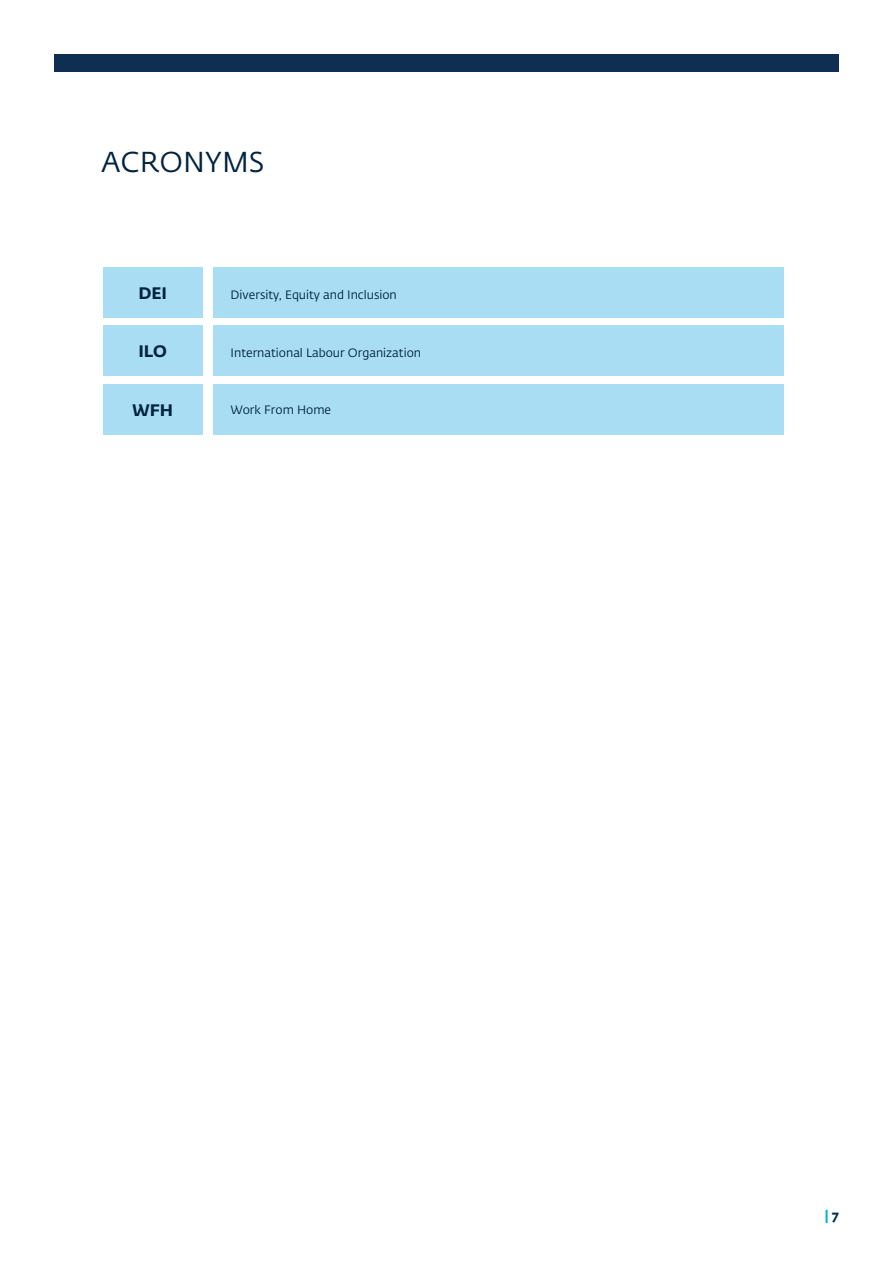
<style>
.page{position:relative;width:893px;height:1263px;background:#fff}
.page>*{position:absolute;margin:0;border:0;box-sizing:border-box;transform-origin:0 0}
.t1{font:28.5px "Fedra Sans Std";color:#002340}
.t2{font:700 16.5px "Fedra Sans Std";color:#002340}
.t3{font:700 13.5px "Fedra Sans Std";color:#00aeef}
.t4{font:12px "Fedra Sans Std";color:#002340}
.s1{color:#002e54}
</style>
<div class="page">
<div style="left:103px;top:384px;width:99px;height:51px;background:#a9ddf3"></div>
<div style="left:213px;top:384px;width:570px;height:51px;background:#a9ddf3"></div>
<div style="left:103px;top:267px;width:99px;height:50px;background:#a9ddf3"></div>
<div style="left:213px;top:267px;width:570px;height:50px;background:#a9ddf3"></div>
<div style="left:54px;top:54px;width:785px;height:18px;background:#0f2f52"></div>
<div style="left:103px;top:326px;width:99px;height:50px;background:#a9ddf3"></div>
<div style="left:213px;top:326px;width:570px;height:50px;background:#a9ddf3"></div>
<p class="t1" style="left:101px;top:145px;width:164px">ACRONYMS</p>
<p class="t2" style="left:138px;top:282px;width:30px">DEI</p>
<p class="t4" style="left:231px;top:287px;width:168px">Diversity, Equity and Inclusion</p>
<p class="t2" style="left:138px;top:341px;width:30px">ILO</p>
<p class="t4" style="left:231px;top:346px;width:192px">International Labour Organization</p>
<p class="t2" style="left:132px;top:400px;width:43px">WFH</p>
<p class="t4" style="left:231px;top:403px;width:102px">Work From Home</p>
<p class="t3" style="left:825px;top:1206px;width:16px">| <span class="s1">7</span></p>
</div>
